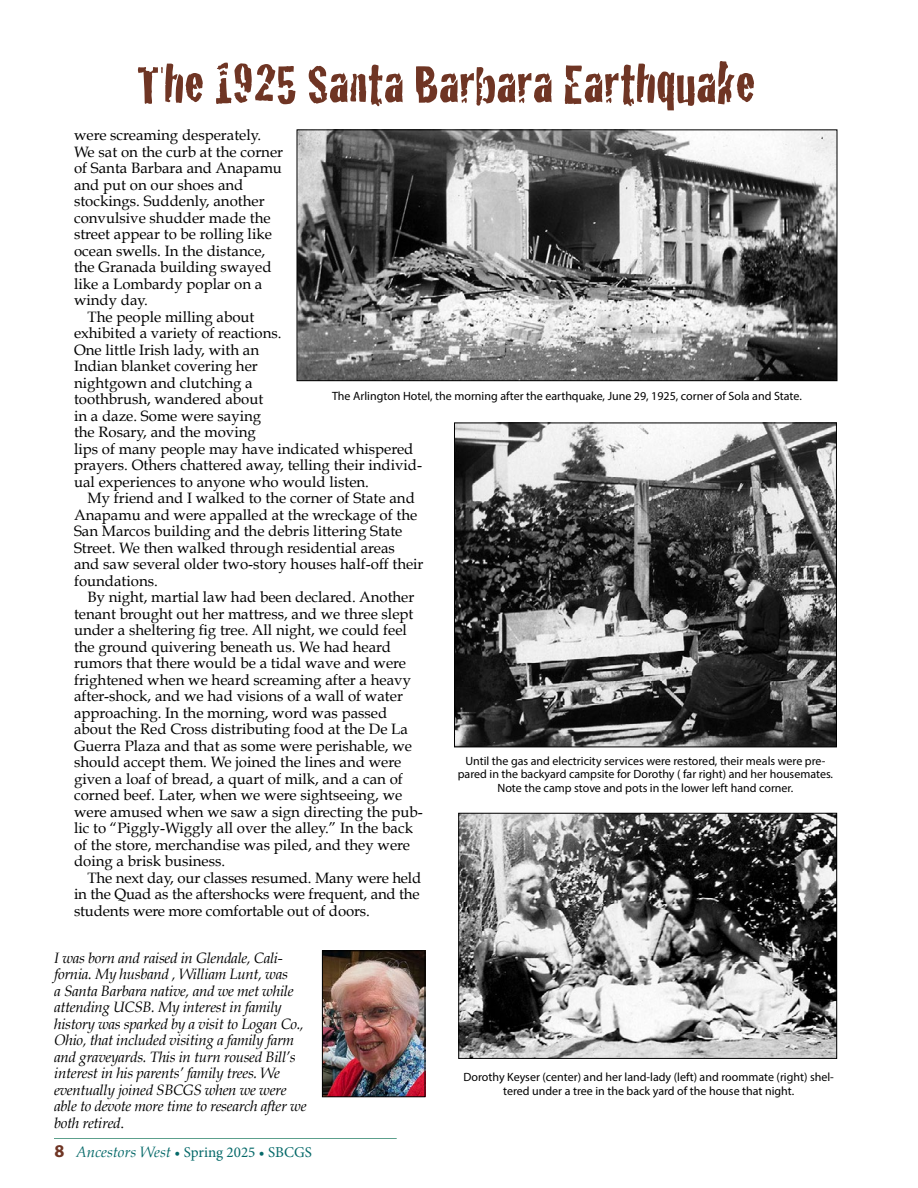
<style>
.page{position:relative;width:918px;height:1188px;background:#fff}
.page>*{position:absolute;margin:0;border:0;box-sizing:border-box;transform-origin:0 0}
.t1{font:57px "Cracked";color:#6f3524}
.t2{font:15px "Book Antiqua";color:#000}
.t3{font:italic 15px/16.5px "Book Antiqua";letter-spacing:-.02em;color:#000}
.t4{font:15px "Minion Pro";color:#056969}
.t5{font:12px/13.5px "Myriad Pro";color:#000;text-align:center}
.s1{font-style:normal}
.s2{font-family:"Myriad Pro";font-weight:700;font-size:18px;color:#6f3524}
.s3{font-family:"Book Antiqua";font-style:italic}
</style>
<div class="page">
<hr style="left:54px;top:1138px;width:343px;height:1px;background:#5ca08c">
<img style="left:299px;top:131px;width:536px;height:248px">
<div style="left:297px;top:129px;width:540px;height:252px;border:1px solid #000"></div>
<img style="left:460px;top:815px;width:375px;height:242px">
<div style="left:458px;top:813px;width:379px;height:246px;border:1px solid #000"></div>
<img style="left:456px;top:425px;width:379px;height:320px">
<div style="left:454px;top:423px;width:383px;height:324px;border:1px solid #000"></div>
<img style="left:324px;top:952px;width:99px;height:143px">
<div style="left:322px;top:950px;width:103px;height:147px;border:1px solid #000"></div>
<h1 class="t1" style="left:137px;top:39px;width:620px">The 1925 Santa Barbara Earthquake</h1>
<p class="t2" style="left:74px;top:126px;width:189px">were screaming desperately.</p>
<p class="t2" style="left:74px;top:142px;width:211px">We sat on the curb at the corner</p>
<p class="t2" style="left:74px;top:159px;width:210px">of Santa Barbara and Anapamu</p>
<p class="t2" style="left:74px;top:175px;width:171px">and put on our shoes and</p>
<p class="t2" style="left:74px;top:192px;width:192px">stockings. Suddenly, another</p>
<p class="t2" style="left:74px;top:208px;width:198px">convulsive shudder made the</p>
<p class="t2" style="left:74px;top:225px;width:199px">street appear to be rolling like</p>
<p class="t2" style="left:74px;top:241px;width:193px">ocean swells. In the distance,</p>
<p class="t2" style="left:74px;top:258px;width:199px">the Granada building swayed</p>
<p class="t2" style="left:74px;top:274px;width:190px">like a Lombardy poplar on a</p>
<p class="t2" style="left:74px;top:291px;width:75px">windy day.</p>
<p class="t2" style="left:88px;top:307px;width:169px">The people milling about</p>
<p class="t2" style="left:74px;top:324px;width:209px">exhibited a variety of reactions.</p>
<p class="t2" style="left:74px;top:340px;width:187px">One little Irish lady, with an</p>
<p class="t2" style="left:74px;top:357px;width:185px">Indian blanket covering her</p>
<p class="t2" style="left:74px;top:373px;width:180px">nightgown and clutching a</p>
<p class="t2" style="left:74px;top:390px;width:191px">toothbrush, wandered about</p>
<p class="t2" style="left:74px;top:406px;width:189px">in a daze. Some were saying</p>
<p class="t2" style="left:74px;top:423px;width:183px">the Rosary, and the moving</p>
<p class="t2" style="left:74px;top:439px;width:341px">lips of many people may have indicated whispered</p>
<p class="t2" style="left:74px;top:456px;width:350px">prayers. Others chattered away, telling their individ-</p>
<p class="t2" style="left:74px;top:472px;width:297px">ual experiences to anyone who would listen.</p>
<p class="t2" style="left:88px;top:489px;width:329px">My friend and I walked to the corner of State and</p>
<p class="t2" style="left:74px;top:505px;width:345px">Anapamu and were appalled at the wreckage of the</p>
<p class="t2" style="left:74px;top:522px;width:330px">San Marcos building and the debris littering State</p>
<p class="t2" style="left:74px;top:538px;width:322px">Street. We then walked through residential areas</p>
<p class="t2" style="left:74px;top:555px;width:351px">and saw several older two-story houses half-off their</p>
<p class="t2" style="left:74px;top:571px;width:85px">foundations.</p>
<p class="t2" style="left:88px;top:588px;width:328px">By night, martial law had been declared. Another</p>
<p class="t2" style="left:74px;top:604px;width:341px">tenant brought out her mattress, and we three slept</p>
<p class="t2" style="left:74px;top:621px;width:334px">under a sheltering fig tree. All night, we could feel</p>
<p class="t2" style="left:74px;top:637px;width:319px">the ground quivering beneath us. We had heard</p>
<p class="t2" style="left:74px;top:654px;width:334px">rumors that there would be a tidal wave and were</p>
<p class="t2" style="left:74px;top:670px;width:339px">frightened when we heard screaming after a heavy</p>
<p class="t2" style="left:74px;top:687px;width:330px">after-shock, and we had visions of a wall of water</p>
<p class="t2" style="left:74px;top:703px;width:315px">approaching. In the morning, word was passed</p>
<p class="t2" style="left:74px;top:720px;width:335px">about the Red Cross distributing food at the De La</p>
<p class="t2" style="left:74px;top:736px;width:340px">Guerra Plaza and that as some were perishable, we</p>
<p class="t2" style="left:74px;top:753px;width:329px">should accept them. We joined the lines and were</p>
<p class="t2" style="left:74px;top:769px;width:330px">given a loaf of bread, a quart of milk, and a can of</p>
<p class="t2" style="left:74px;top:786px;width:330px">corned beef. Later, when we were sightseeing, we</p>
<p class="t2" style="left:74px;top:802px;width:350px">were amused when we saw a sign directing the pub-</p>
<p class="t2" style="left:74px;top:819px;width:341px">lic to “Piggly-Wiggly all over the alley.” In the back</p>
<p class="t2" style="left:74px;top:835px;width:338px">of the store, merchandise was piled, and they were</p>
<p class="t2" style="left:74px;top:852px;width:153px">doing a brisk business.</p>
<p class="t2" style="left:88px;top:868px;width:335px">The next day, our classes resumed. Many were held</p>
<p class="t2" style="left:74px;top:885px;width:347px">in the Quad as the aftershocks were frequent, and the</p>
<p class="t2" style="left:74px;top:901px;width:297px">students were more comfortable out of doors.</p>
<p class="t5" style="left:332px;top:389px;width:471px">The Arlington Hotel, the morning after the earthquake, June 29, 1925, corner of Sola and State.</p>
<p class="t5" style="left:458px;top:754px;width:377px">Until the gas and electricity services were restored, their meals were pre&shy;pared in the backyard campsite for Dorothy ( far right) and her housemates.<br>Note the camp stove and pots in the lower left hand corner.</p>
<p class="t3" style="left:54px;top:950px;width:254px">I was born and raised in Glendale, Cali&shy;fornia. My husband , William Lunt, was<br>a Santa Barbara native, and we met while attending UCSB. My interest in family history was sparked by a visit to Logan Co., Ohio, that included visiting a family farm and graveyards. This in turn roused Bill’s interest in his parents’ family trees. We eventually joined SBCGS when we were able to devote more time to research after we both retired<span class="s1">.</span></p>
<p class="t4" style="left:55px;top:1142px;width:259px"><span class="s2">8</span> <span class="s3">Ancestors West</span> • Spring 2025 • SBCGS</p>
<p class="t5" style="left:464px;top:1070px;width:372px">Dorothy Keyser (center) and her land-lady (left) and roommate (right) shel&shy;tered under a tree in the back yard of the house that night.</p>
</div>
